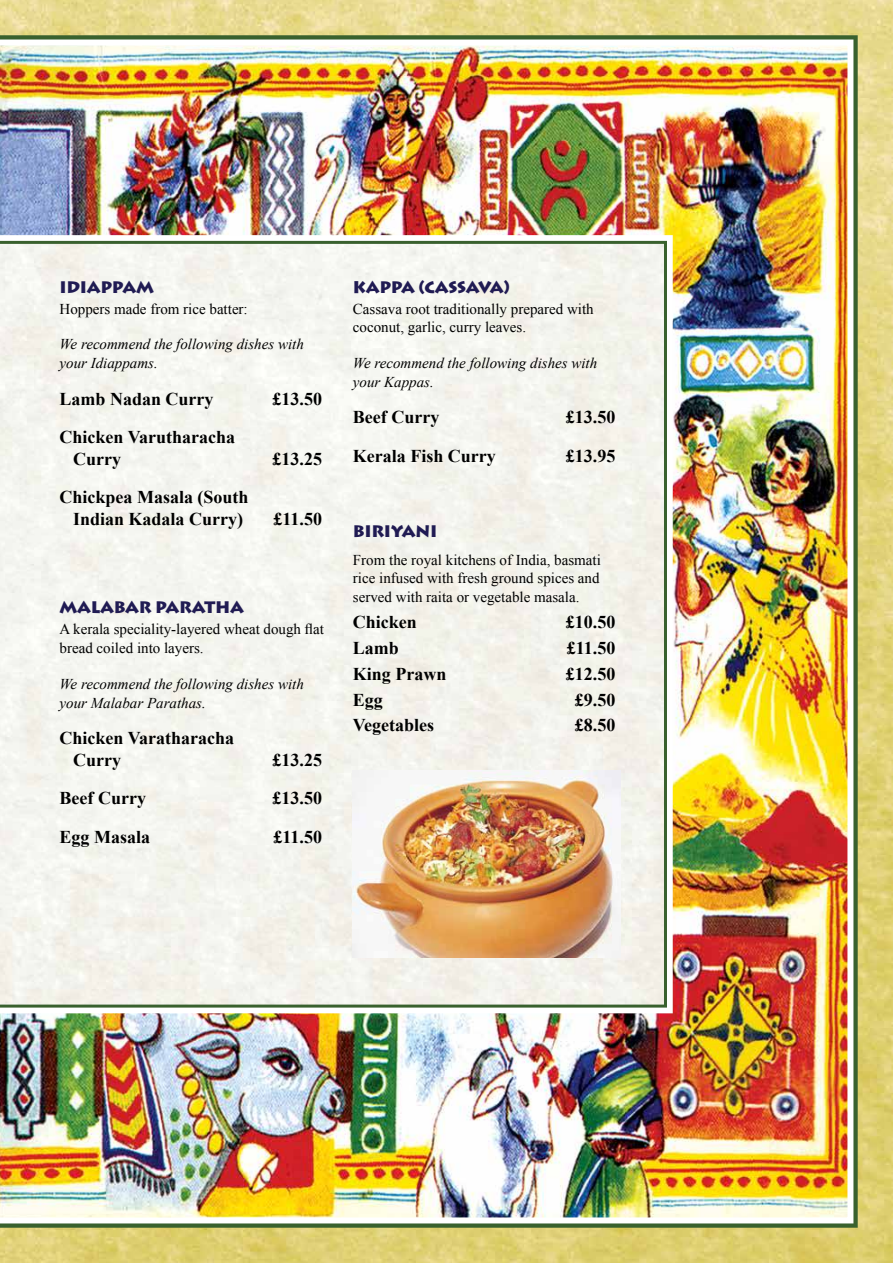
<style>
.page{position:relative;width:893px;height:1263px;background:#fff}
.page>*{position:absolute;margin:0;border:0;box-sizing:border-box;transform-origin:0 0}
.t1{font:700 18px/21.6px "Times New Roman";color:#000}
.t2{font:900 16.5px "Lithos Pro";letter-spacing:-.02em;color:#201b53}
.t3{font:15px/18.8px "Times New Roman";color:#000}
.t4{font:italic 15px/18.8px "Times New Roman";color:#000}
</style>
<div class="page">
<img style="left:0;top:0;width:893px;height:1263px">
<img style="left:0;top:40px;width:853px;height:1183px">
<svg style="left:0;top:235px;width:673px;height:778px"></svg>
<svg style="left:0;top:241px;width:667px;height:766px"></svg>
<img style="left:353px;top:770px;width:268px;height:187px">
<p class="t2" style="left:60px;top:277px;width:96px">IDIAPPAM</p>
<p class="t3" style="left:60px;top:299px;width:190px">Hoppers made from rice batter:</p>
<p class="t4" style="left:60px;top:335px;width:246px">We recommend the following dishes with your Idiappams.</p>
<p class="t1" style="left:60px;top:388px;width:156px">Lamb Nadan Curry</p>
<p class="t1" style="left:273px;top:388px;width:51px">£13.50</p>
<p class="t1" style="left:73px;top:426px;width:164px;text-indent:-14px">Chicken Varutharacha<br>Curry</p>
<p class="t1" style="left:273px;top:448px;width:51px">£13.25</p>
<p class="t1" style="left:60px;top:486px;width:191px;text-align:center">Chickpea Masala (South<br>Indian Kadala Curry)</p>
<p class="t1" style="left:274px;top:508px;width:50px">£11.50</p>
<p class="t2" style="left:60px;top:597px;width:186px">MALABAR PARATHA</p>
<p class="t3" style="left:60px;top:620px;width:266px">A kerala speciality-layered wheat dough flat bread coiled into layers.</p>
<p class="t4" style="left:60px;top:674px;width:246px">We recommend the following dishes with your Malabar Parathas.</p>
<p class="t1" style="left:73px;top:727px;width:163px;text-indent:-14px">Chicken Varatharacha<br>Curry</p>
<p class="t1" style="left:273px;top:749px;width:51px">£13.25</p>
<p class="t1" style="left:60px;top:787px;width:88px">Beef Curry</p>
<p class="t1" style="left:273px;top:787px;width:51px">£13.50</p>
<p class="t1" style="left:60px;top:826px;width:92px">Egg Masala</p>
<p class="t1" style="left:274px;top:826px;width:50px">£11.50</p>
<p class="t2" style="left:353px;top:277px;width:158px">KAPPA (CASSAVA)</p>
<p class="t3" style="left:353px;top:299px;width:242px">Cassava root traditionally prepared with coconut, garlic, curry leaves.</p>
<p class="t4" style="left:353px;top:353px;width:246px">We recommend the following dishes with your Kappas.</p>
<p class="t1" style="left:353px;top:406px;width:88px">Beef Curry</p>
<p class="t1" style="left:566px;top:406px;width:51px">£13.50</p>
<p class="t1" style="left:353px;top:445px;width:144px">Kerala Fish Curry</p>
<p class="t1" style="left:566px;top:445px;width:51px">£13.95</p>
<p class="t2" style="left:353px;top:521px;width:86px">BIRIYANI</p>
<p class="t3" style="left:353px;top:550px;width:249px;text-align:justify">From the royal kitchens of India, basmati rice infused with fresh ground spices and served with raita or vegetable masala.</p>
<p class="t1" style="left:353px;top:611px;width:66px">Chicken</p>
<p class="t1" style="left:566px;top:611px;width:51px">£10.50</p>
<p class="t1" style="left:353px;top:637px;width:48px">Lamb</p>
<p class="t1" style="left:567px;top:637px;width:50px">£11.50</p>
<p class="t1" style="left:353px;top:663px;width:95px">King Prawn</p>
<p class="t1" style="left:566px;top:663px;width:51px">£12.50</p>
<p class="t1" style="left:353px;top:688px;width:32px">Egg</p>
<p class="t1" style="left:575px;top:688px;width:42px">£9.50</p>
<p class="t1" style="left:353px;top:714px;width:83px">Vegetables</p>
<p class="t1" style="left:575px;top:714px;width:42px">£8.50</p>
</div>
